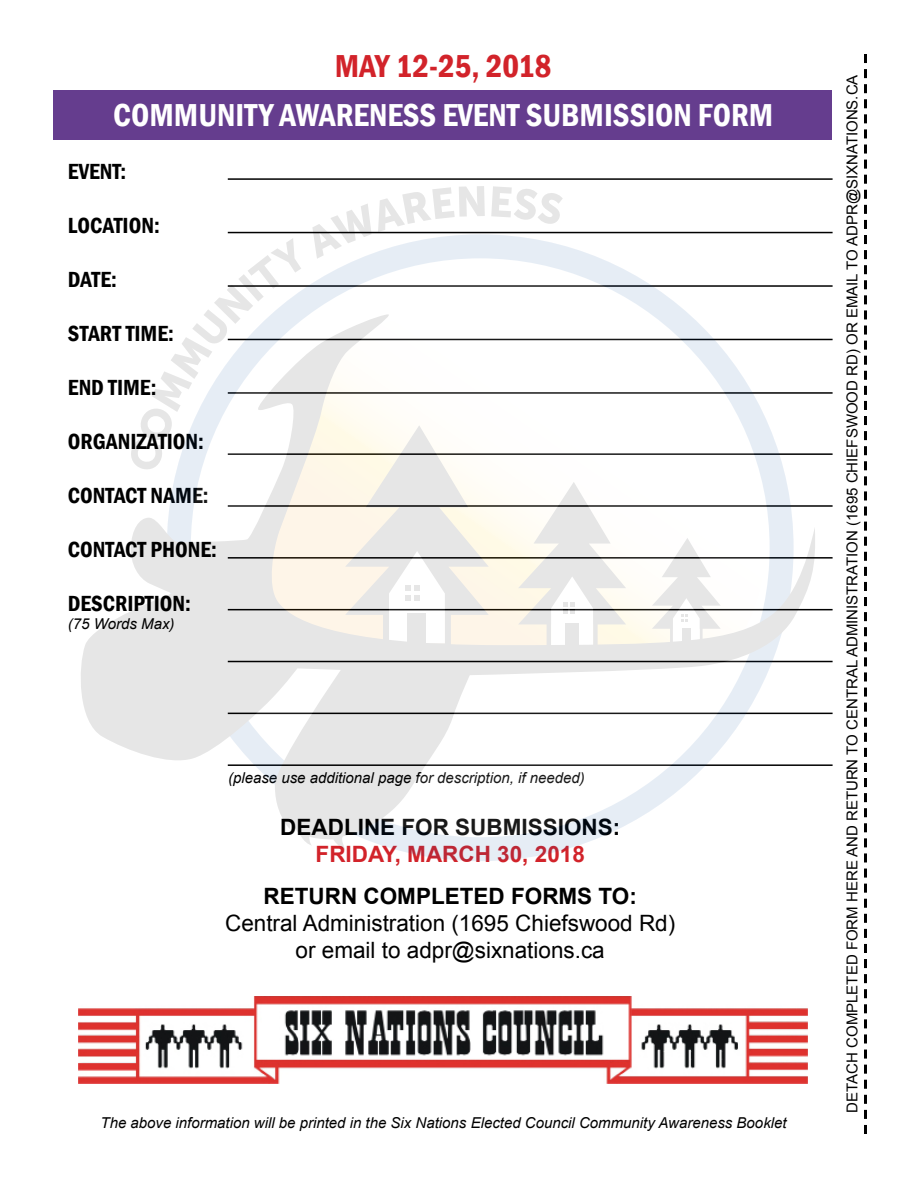
<style>
.page{position:relative;width:918px;height:1188px;background:#fff}
.page>*{position:absolute;margin:0;border:0;box-sizing:border-box;transform-origin:0 0}
.t1{font:600 condensed 32.7px "Franklin Gothic";color:#fff}
.t2{font:600 condensed 32.7px "Franklin Gothic";color:#d2232a}
.t3{font:600 condensed 22.5px "Franklin Gothic";color:#000}
.t4{font:22.5px/27px "Arial";color:#000;text-align:center}
.t5{font:700 22.5px "Arial";color:#000}
.t6{font:700 22.5px "Arial";color:#d2232a}
.t7{font:italic 15px "Arial";color:#000}
.t8{font:15px "Arial";color:#000}
</style>
<div class="page">
<svg style="left:864px;top:54px;width:3px;height:1080px"></svg>
<div style="left:54px;top:90px;width:778px;height:49px;background:#653d8e"></div>
<hr style="left:228px;top:178px;width:605px;height:2px;background:#000">
<hr style="left:228px;top:232px;width:605px;height:1px;background:#000">
<hr style="left:228px;top:285px;width:605px;height:2px;background:#000">
<hr style="left:228px;top:339px;width:605px;height:1px;background:#000">
<hr style="left:228px;top:392px;width:605px;height:2px;background:#000">
<hr style="left:228px;top:453px;width:605px;height:2px;background:#000">
<hr style="left:228px;top:505px;width:605px;height:2px;background:#000">
<hr style="left:228px;top:557px;width:605px;height:2px;background:#000">
<hr style="left:228px;top:609px;width:605px;height:1px;background:#000">
<hr style="left:228px;top:661px;width:605px;height:1px;background:#000">
<hr style="left:228px;top:713px;width:605px;height:1px;background:#000">
<hr style="left:228px;top:764px;width:605px;height:2px;background:#000">
<img style="left:78px;top:996px;width:730px;height:88px">
<div style="left:167px;top:234px;width:627px;height:627px;background:#e6edf5;border-radius:50%"></div>
<svg style="left:205px;top:238px;width:96px;height:76px"></svg>
<svg style="left:312px;top:204px;width:60px;height:55px"></svg>
<svg style="left:378px;top:186px;width:107px;height:46px"></svg>
<svg style="left:491px;top:186px;width:72px;height:38px"></svg>
<div style="left:191px;top:258px;width:579px;height:579px;background:#fff;border-radius:50%"></div>
<svg style="left:81px;top:314px;width:736px;height:536px"></svg>
<h1 class="t2" style="left:335px;top:44px;width:218px">MAY 12-25, 2018</h1>
<h1 class="t1" style="left:113px;top:93px;width:662px">COMMUNITY AWARENESS EVENT SUBMISSION FORM</h1>
<h2 class="t3" style="left:68px;top:156px;width:60px">EVENT:</h2>
<h2 class="t3" style="left:68px;top:210px;width:93px">LOCATION:</h2>
<h2 class="t3" style="left:68px;top:264px;width:50px">DATE:</h2>
<h2 class="t3" style="left:68px;top:318px;width:108px">START TIME:</h2>
<h2 class="t3" style="left:68px;top:372px;width:90px">END TIME:</h2>
<h2 class="t3" style="left:68px;top:426px;width:138px">ORGANIZATION:</h2>
<h2 class="t3" style="left:68px;top:480px;width:142px">CONTACT NAME:</h2>
<h2 class="t3" style="left:68px;top:534px;width:150px">CONTACT PHONE:</h2>
<h2 class="t3" style="left:68px;top:588px;width:124px">DESCRIPTION:</h2>
<p class="t7" style="left:68px;top:614px;width:108px">(75 Words Max)</p>
<p class="t7" style="left:228px;top:768px;width:358px">(please use additional page for description, if needed)</p>
<h2 class="t5" style="left:280px;top:812px;width:342px">DEADLINE FOR SUBMISSIONS:</h2>
<h2 class="t6" style="left:316px;top:839px;width:271px">FRIDAY, MARCH 30, 2018</h2>
<h2 class="t5" style="left:264px;top:881px;width:375px">RETURN COMPLETED FORMS TO:</h2>
<h2 class="t4" style="left:225px;top:910px;width:452px">Central Administration (1695 Chiefswood Rd) or email to adpr@sixnations.ca</h2>
<p class="t7" style="left:101px;top:1113px;width:688px">The above information will be printed in the Six Nations Elected Council Community Awareness Booklet</p>
<p class="t8" style="left:843px;top:1113px;width:1040px;rotate:-90deg">DETACH COMPLETED FORM HERE AND RETURN TO CENTRAL ADMINISTRATION (1695 CHIEFSWOOD RD) OR EMAIL TO ADPR@SIXNATIONS.CA</p>
</div>
